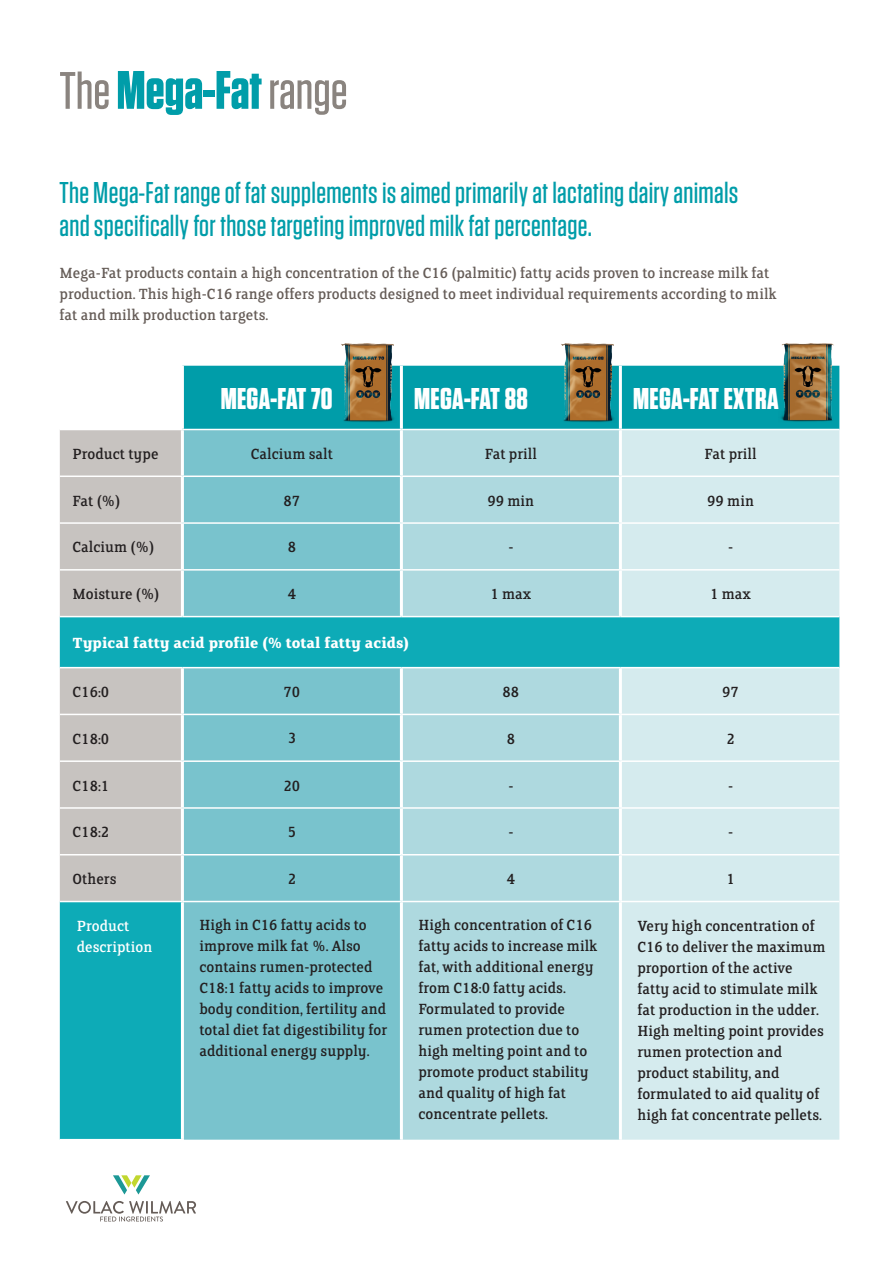
<style>
.page{position:relative;width:893px;height:1263px;background:#fff}
.page>*{position:absolute;margin:0;border:0;box-sizing:border-box;transform-origin:0 0}
.t1{font:500 52.5px "Tungsten";color:#8a847f}
.t2{font:500 30px/33px "Tungsten";letter-spacing:.01em;color:#009da9}
.t3{font:700 30px "Tungsten";letter-spacing:.01em;color:#fff}
.t4{font:16.5px/21px "FS Clerkenwell";color:#231f20}
.t5{font:16.5px/21px "FS Clerkenwell";color:#655c57}
.t6{font:700 16.5px "FS Clerkenwell";color:#fff}
.t7{font:16.5px/21px "FS Clerkenwell";color:#fff}
.s1{font-weight:700;font-size:54px;color:#009da9}
</style>
<div class="page">
<div style="left:184px;top:366px;width:655px;height:63px;background:#009da9"></div>
<div style="left:60px;top:430px;width:121px;height:186px;background:#c7c3c0"></div>
<div style="left:184px;top:430px;width:216px;height:186px;background:#79c3cd"></div>
<div style="left:403px;top:430px;width:216px;height:186px;background:#aed9df"></div>
<div style="left:622px;top:430px;width:217px;height:186px;background:#d5ebee"></div>
<svg style="left:60px;top:617px;width:779px;height:523px;background:#90ced5"></svg>
<hr style="left:400px;top:366px;width:3px;height:63px;background:#fff">
<hr style="left:619px;top:366px;width:3px;height:63px;background:#fff">
<hr style="left:619px;top:715px;width:3px;height:45px;background:#fff">
<hr style="left:400px;top:762px;width:3px;height:45px;background:#fff">
<hr style="left:619px;top:762px;width:3px;height:45px;background:#fff">
<hr style="left:181px;top:668px;width:3px;height:46px;background:#fff">
<hr style="left:400px;top:668px;width:3px;height:46px;background:#fff">
<hr style="left:619px;top:668px;width:3px;height:46px;background:#fff">
<hr style="left:181px;top:715px;width:3px;height:45px;background:#fff">
<hr style="left:400px;top:715px;width:3px;height:45px;background:#fff">
<hr style="left:181px;top:762px;width:3px;height:45px;background:#fff">
<hr style="left:181px;top:809px;width:3px;height:45px;background:#fff">
<hr style="left:400px;top:809px;width:3px;height:45px;background:#fff">
<hr style="left:619px;top:809px;width:3px;height:45px;background:#fff">
<hr style="left:181px;top:855px;width:3px;height:46px;background:#fff">
<hr style="left:400px;top:855px;width:3px;height:46px;background:#fff">
<hr style="left:619px;top:855px;width:3px;height:46px;background:#fff">
<hr style="left:400px;top:902px;width:3px;height:238px;background:#fff">
<hr style="left:619px;top:902px;width:3px;height:238px;background:#fff">
<hr style="left:60px;top:475px;width:122px;height:2px;background:#fff">
<hr style="left:182px;top:475px;width:219px;height:2px;background:#fff">
<hr style="left:401px;top:475px;width:219px;height:2px;background:#fff">
<hr style="left:620px;top:475px;width:219px;height:2px;background:#fff">
<hr style="left:60px;top:522px;width:122px;height:2px;background:#fff">
<hr style="left:182px;top:522px;width:219px;height:2px;background:#fff">
<hr style="left:401px;top:522px;width:219px;height:2px;background:#fff">
<hr style="left:620px;top:522px;width:219px;height:2px;background:#fff">
<hr style="left:60px;top:569px;width:122px;height:2px;background:#fff">
<hr style="left:182px;top:569px;width:219px;height:2px;background:#fff">
<hr style="left:401px;top:569px;width:219px;height:2px;background:#fff">
<hr style="left:620px;top:569px;width:219px;height:2px;background:#fff">
<hr style="left:60px;top:667px;width:122px;height:1px;background:#fff">
<hr style="left:182px;top:667px;width:219px;height:1px;background:#fff">
<hr style="left:401px;top:667px;width:219px;height:1px;background:#fff">
<hr style="left:620px;top:667px;width:219px;height:1px;background:#fff">
<hr style="left:60px;top:714px;width:122px;height:1px;background:#fff">
<hr style="left:182px;top:714px;width:219px;height:1px;background:#fff">
<hr style="left:401px;top:714px;width:219px;height:1px;background:#fff">
<hr style="left:620px;top:714px;width:219px;height:1px;background:#fff">
<hr style="left:60px;top:760px;width:122px;height:2px;background:#fff">
<hr style="left:182px;top:760px;width:219px;height:2px;background:#fff">
<hr style="left:401px;top:760px;width:219px;height:2px;background:#fff">
<hr style="left:620px;top:760px;width:219px;height:2px;background:#fff">
<hr style="left:60px;top:807px;width:122px;height:2px;background:#fff">
<hr style="left:182px;top:807px;width:219px;height:2px;background:#fff">
<hr style="left:401px;top:807px;width:219px;height:2px;background:#fff">
<hr style="left:620px;top:807px;width:219px;height:2px;background:#fff">
<hr style="left:60px;top:854px;width:122px;height:1px;background:#fff">
<hr style="left:182px;top:854px;width:219px;height:1px;background:#fff">
<hr style="left:401px;top:854px;width:219px;height:1px;background:#fff">
<hr style="left:620px;top:854px;width:219px;height:1px;background:#fff">
<hr style="left:182px;top:901px;width:219px;height:1px;background:#fff">
<hr style="left:401px;top:901px;width:219px;height:1px;background:#fff">
<hr style="left:620px;top:901px;width:219px;height:1px;background:#fff">
<hr style="left:60px;top:901px;width:122px;height:1px;background:#fff">
<hr style="left:181px;top:902px;width:3px;height:237px;background:#fff">
<hr style="left:60px;top:1139px;width:124px;height:1px;background:#fff">
<img style="left:340px;top:343px;width:57px;height:79px">
<img style="left:560px;top:343px;width:57px;height:80px">
<img style="left:778px;top:343px;width:57px;height:80px">
<svg style="left:66px;top:1201px;width:130px;height:20px"></svg>
<svg style="left:113px;top:1175px;width:37px;height:19px"></svg>
<p class="t1" style="left:60px;top:63px;width:290px">The <span class="s1">Mega-Fat</span> range</p>
<p class="t2" style="left:60px;top:176px;width:680px">The Mega-Fat range of fat supplements is aimed primarily at lactating dairy animals and specifically for those targeting improved milk fat percentage.</p>
<p class="t5" style="left:60px;top:263px;width:719px">Mega-Fat products contain a high concentration of the C16 (palmitic) fatty acids proven to increase milk fat production. This high-C16 range offers products designed to meet individual requirements according to milk fat and milk production targets.</p>
<p class="t3" style="left:221px;top:383px;width:114px">MEGA-FAT 70</p>
<p class="t3" style="left:414px;top:383px;width:115px">MEGA-FAT 88</p>
<p class="t3" style="left:633px;top:383px;width:147px">MEGA-FAT EXTRA</p>
<p class="t4" style="left:73px;top:444px;width:87px">Product type</p>
<p class="t4" style="left:251px;top:444px;width:84px">Calcium salt</p>
<p class="t4" style="left:485px;top:444px;width:54px">Fat prill</p>
<p class="t4" style="left:704px;top:444px;width:54px">Fat prill</p>
<p class="t4" style="left:73px;top:491px;width:49px">Fat (%)</p>
<p class="t4" style="left:284px;top:491px;width:18px">87</p>
<p class="t4" style="left:488px;top:491px;width:48px">99 min</p>
<p class="t4" style="left:707px;top:491px;width:48px">99 min</p>
<p class="t4" style="left:73px;top:538px;width:83px">Calcium (%)</p>
<p class="t4" style="left:288px;top:538px;width:10px">8</p>
<p class="t4" style="left:508px;top:538px;width:7px">-</p>
<p class="t4" style="left:728px;top:538px;width:7px">-</p>
<p class="t4" style="left:73px;top:584px;width:88px">Moisture (%)</p>
<p class="t4" style="left:288px;top:584px;width:10px">4</p>
<p class="t4" style="left:490px;top:584px;width:42px">1 max</p>
<p class="t4" style="left:710px;top:584px;width:42px">1 max</p>
<p class="t6" style="left:73px;top:635px;width:338px">Typical fatty acid profile (% total fatty acids)</p>
<p class="t4" style="left:73px;top:682px;width:38px">C16:0</p>
<p class="t4" style="left:284px;top:682px;width:18px">70</p>
<p class="t4" style="left:503px;top:682px;width:18px">88</p>
<p class="t4" style="left:722px;top:682px;width:18px">97</p>
<p class="t4" style="left:73px;top:729px;width:38px">C18:0</p>
<p class="t4" style="left:288px;top:729px;width:10px">3</p>
<p class="t4" style="left:507px;top:729px;width:10px">8</p>
<p class="t4" style="left:726px;top:729px;width:10px">2</p>
<p class="t4" style="left:73px;top:776px;width:38px">C18:1</p>
<p class="t4" style="left:284px;top:776px;width:18px">20</p>
<p class="t4" style="left:508px;top:776px;width:7px">-</p>
<p class="t4" style="left:728px;top:776px;width:7px">-</p>
<p class="t4" style="left:73px;top:823px;width:38px">C18:2</p>
<p class="t4" style="left:288px;top:823px;width:10px">5</p>
<p class="t4" style="left:508px;top:823px;width:7px">-</p>
<p class="t4" style="left:728px;top:823px;width:7px">-</p>
<p class="t4" style="left:73px;top:869px;width:45px">Others</p>
<p class="t4" style="left:288px;top:869px;width:10px">2</p>
<p class="t4" style="left:507px;top:869px;width:10px">4</p>
<p class="t4" style="left:726px;top:869px;width:10px">1</p>
<p class="t7" style="left:77px;top:916px;width:77px">Product description</p>
<p class="t4" style="left:199px;top:915px;width:189px">High in C16 fatty acids to improve milk fat %. Also contains rumen-protected<br>C18:1 fatty acids to improve body condition, fertility and total diet fat digestibility for additional energy supply.</p>
<p class="t4" style="left:418px;top:915px;width:180px">High concentration of C16 fatty acids to increase milk fat, with additional energy from C18:0 fatty acids.<br>Formulated to provide rumen protection due to high melting point and to promote product stability and quality of high fat concentrate pellets.</p>
<p class="t4" style="left:637px;top:916px;width:190px">Very high concentration of<br>C16 to deliver the maximum proportion of the active fatty acid to stimulate milk fat production in the udder.<br>High melting point provides rumen protection and product stability, and formulated to aid quality of high fat concentrate pellets.</p>
</div>
